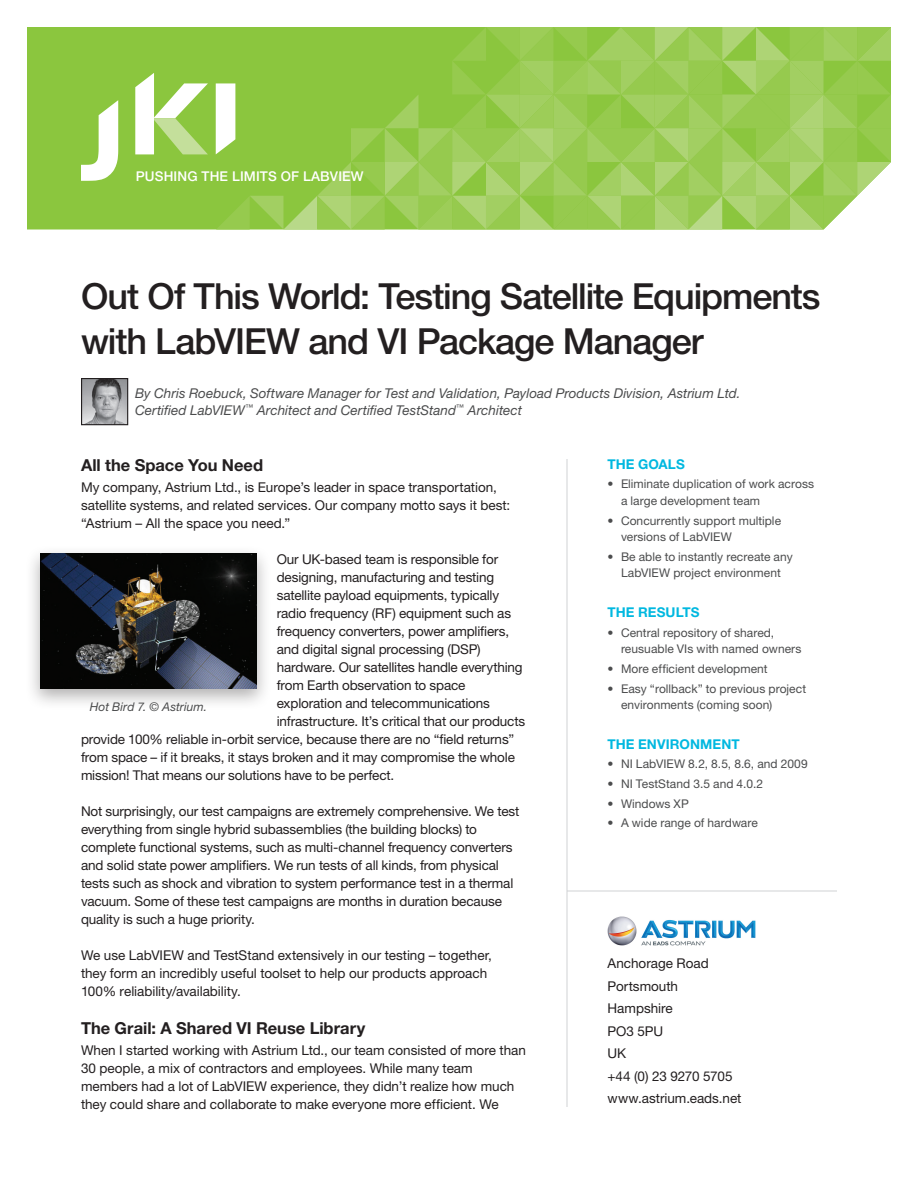
<style>
.page{position:relative;width:918px;height:1188px;background:#fff}
.page>*{position:absolute;margin:0;border:0;box-sizing:border-box;transform-origin:0 0}
.t1{font:500 36px/45px "Helvetica Neue LT Std";letter-spacing:-.03em;color:#231f20}
.t2{font:700 16.5px "Helvetica Neue LT Std";color:#231f20}
.t3{font:13.5px/18px "Helvetica Neue LT Std";letter-spacing:-.01em;color:#231f20}
.Document_Author{font:italic 13.5px/16.5px "Helvetica Neue LT Std";color:#4b4c4d}
.Sidebar_Header{font:700 13.5px "Helvetica Neue LT Std";letter-spacing:.005em;color:#00b8e0}
.t4{font:500 13.5px "Helvetica Neue LT Std";letter-spacing:.01em;color:#fff}
.Sidebar_Bullets{font:12px/16.5px "Helvetica Neue LT Std";letter-spacing:.005em;color:#4b4c4d}
.t5{font:italic 12px "Helvetica Neue LT Std";letter-spacing:.005em;color:#4b4c4d}
</style>
<div class="page">
<div style="left:27px;top:27px;width:189px;height:203px;background:#8bc63e"></div>
<svg style="left:216px;top:27px;width:675px;height:203px;background:#9acc55"></svg>
<svg style="left:81px;top:100px;width:37px;height:81px"></svg>
<svg style="left:135px;top:73px;width:73px;height:81px"></svg>
<img style="left:83px;top:380px;width:43px;height:43px">
<div style="left:81px;top:378px;width:47px;height:47px;border:1px solid #231f20"></div>
<hr style="left:567px;top:459px;width:1px;height:648px;background:#d1d2d4">
<hr style="left:567px;top:891px;width:270px;height:1px;background:#d1d2d4">
<img style="left:608px;top:916px;width:148px;height:30px">
<div style="left:25px;top:544px;width:246px;height:166px;background:#231f20;opacity:.35"></div>
<img style="left:40px;top:554px;width:216px;height:134px">
<p class="t4" style="left:136px;top:168px;width:229px">PUSHING THE LIMITS OF LABVIEW</p>
<p class="t1" style="left:81px;top:274px;width:741px">Out Of This World: Testing Satellite Equipments with LabVIEW and VI Package Manager</p>
<p class="Document_Author" style="left:135px;top:385px;width:607px">By Chris Roebuck, Software Manager for Test and Validation, Payload Products Division, Astrium Ltd.<br>Certified LabVIEW<sup>™</sup> Architect and Certified TestStand<sup>™</sup> Architect</p>
<p class="t2" style="left:81px;top:455px;width:184px">All the Space You Need</p>
<p class="t3" style="left:81px;top:478px;width:431px">My company, Astrium Ltd., is Europe’s leader in space transportation, satellite systems, and related services. Our company motto says it best: “Astrium – All the space you need.”</p>
<p class="t3" style="left:277px;top:550px;width:223px">Our UK-based team is responsible for</p>
<p class="t3" style="left:277px;top:568px;width:219px">designing, manufacturing and testing</p>
<p class="t3" style="left:277px;top:586px;width:224px">satellite payload equipments, typically</p>
<p class="t3" style="left:277px;top:604px;width:236px">radio frequency (RF) equipment such as</p>
<p class="t3" style="left:277px;top:622px;width:234px">frequency converters, power amplifiers,</p>
<p class="t3" style="left:277px;top:640px;width:205px">and digital signal processing (DSP)</p>
<p class="t3" style="left:277px;top:658px;width:247px">hardware. Our satellites handle everything</p>
<p class="t3" style="left:277px;top:676px;width:190px">from Earth observation to space</p>
<p class="t3" style="left:277px;top:694px;width:215px">exploration and telecommunications</p>
<p class="t3" style="left:277px;top:712px;width:250px">infrastructure. It’s critical that our products</p>
<p class="t3" style="left:81px;top:730px;width:435px">provide 100% reliable in-orbit service, because there are no “field returns”</p>
<p class="t3" style="left:81px;top:748px;width:435px">from space – if it breaks, it stays broken and it may compromise the whole</p>
<p class="t3" style="left:81px;top:766px;width:315px">mission! That means our solutions have to be perfect.</p>
<p class="t3" style="left:81px;top:802px;width:440px">Not surprisingly, our test campaigns are extremely comprehensive. We test everything from single hybrid subassemblies (the building blocks) to complete functional systems, such as multi-channel frequency converters and solid state power amplifiers. We run tests of all kinds, from physical tests such as shock and vibration to system performance test in a thermal vacuum. Some of these test campaigns are months in duration because quality is such a huge priority.</p>
<p class="t3" style="left:81px;top:946px;width:413px">We use LabVIEW and TestStand extensively in our testing – together, they form an incredibly useful toolset to help our products approach<br>100% reliability/availability.</p>
<p class="t2" style="left:81px;top:1017px;width:286px">The Grail: A Shared VI Reuse Library</p>
<p class="t3" style="left:81px;top:1041px;width:447px">When I started working with Astrium Ltd., our team consisted of more than 30 people, a mix of contractors and employees. While many team members had a lot of LabVIEW experience, they didn’t realize how much they could share and collaborate to make everyone more efficient. We</p>
<p class="t5" style="left:90px;top:699px;width:119px">Hot Bird 7. © Astrium.</p>
<p class="Sidebar_Header" style="left:608px;top:455px;width:79px">THE GOALS</p>
<p class="Sidebar_Bullets" style="left:621px;top:476px;width:195px;text-indent:-14px">• Eliminate duplication of work across a large development team</p>
<p class="Sidebar_Bullets" style="left:621px;top:512px;width:162px;text-indent:-14px">• Concurrently support multiple versions of LabVIEW</p>
<p class="Sidebar_Bullets" style="left:608px;top:548px;width:187px;text-align:center">• Be able to instantly recreate any<br>LabVIEW project environment</p>
<p class="Sidebar_Header" style="left:608px;top:604px;width:94px">THE RESULTS</p>
<p class="Sidebar_Bullets" style="left:621px;top:624px;width:182px;text-indent:-14px">• Central repository of shared, reusuable VIs with named owners</p>
<p class="Sidebar_Bullets" style="left:608px;top:660px;width:162px">• More efficient development</p>
<p class="Sidebar_Bullets" style="left:621px;top:680px;width:187px;text-indent:-14px">• Easy “rollback” to previous project environments (coming soon)</p>
<p class="Sidebar_Header" style="left:608px;top:735px;width:134px">THE ENVIRONMENT</p>
<p class="Sidebar_Bullets" style="left:608px;top:756px;width:202px">• NI LabVIEW 8.2, 8.5, 8.6, and 2009</p>
<p class="Sidebar_Bullets" style="left:608px;top:775px;width:157px">• NI TestStand 3.5 and 4.0.2</p>
<p class="Sidebar_Bullets" style="left:608px;top:795px;width:83px">• Windows XP</p>
<p class="Sidebar_Bullets" style="left:608px;top:815px;width:152px">• A wide range of hardware</p>
<p class="t3" style="left:608px;top:954px;width:103px">Anchorage Road</p>
<p class="t3" style="left:608px;top:977px;width:72px">Portsmouth</p>
<p class="t3" style="left:608px;top:999px;width:67px">Hampshire</p>
<p class="t3" style="left:608px;top:1022px;width:57px">PO3 5PU</p>
<p class="t3" style="left:608px;top:1044px;width:20px">UK</p>
<p class="t3" style="left:608px;top:1067px;width:127px">+44 (0) 23 9270 5705</p>
<p class="t3" style="left:608px;top:1089px;width:136px">www.astrium.eads.net</p>
</div>
